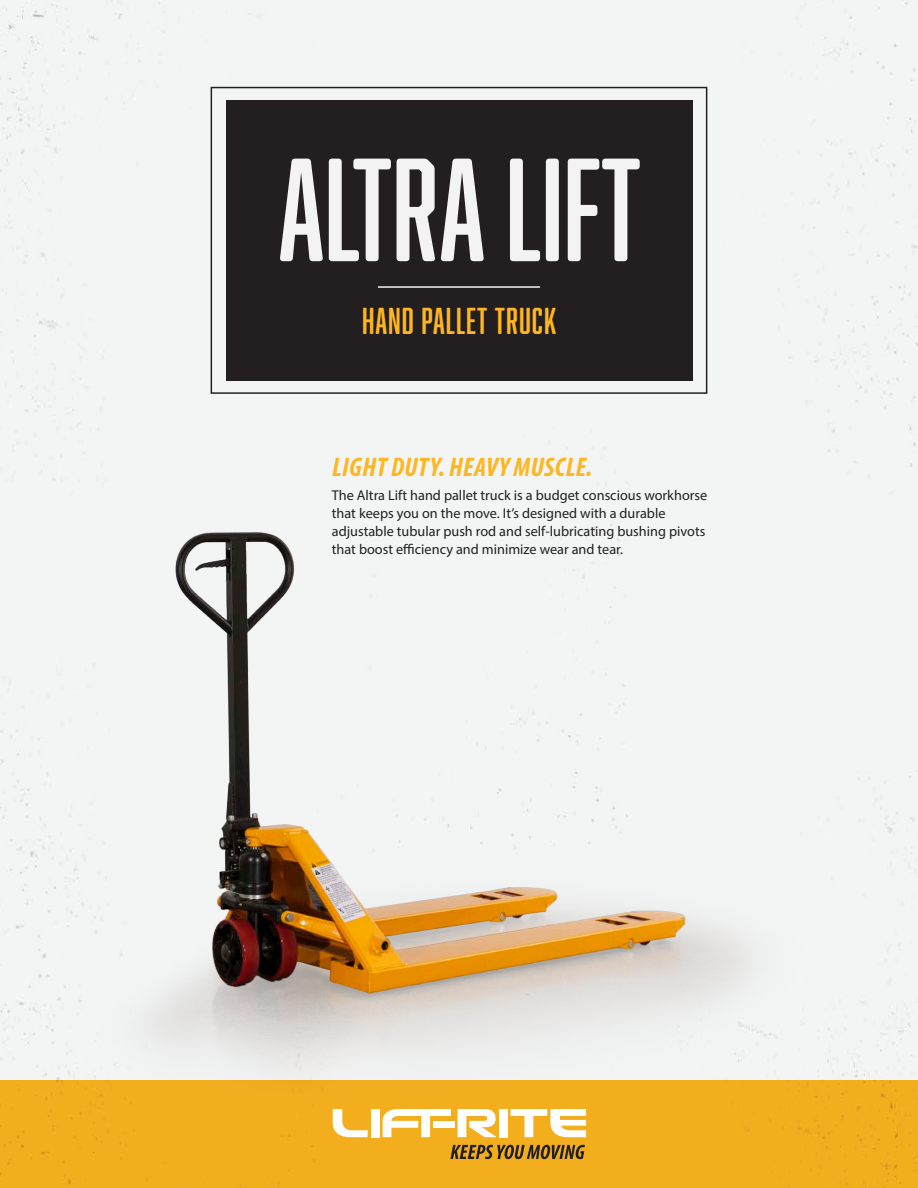
<style>
.page{position:relative;width:918px;height:1188px;background:#fff}
.page>*{position:absolute;margin:0;border:0;box-sizing:border-box;transform-origin:0 0}
.t1{font:135px "Abolition Soft";color:#f3f3f3}
.t2{font:34.5px "Abolition Soft";letter-spacing:.03em;color:#ffb620}
.t3{font:italic 700 condensed 27px "Myriad Pro";letter-spacing:.02em;color:#ffb620}
.t4{font:14.25px/18px "Myriad Pro";color:#231f20}
</style>
<div class="page">
<div style="left:0;top:0;width:918px;height:1080px;background:#f3f5f5"></div>
<img style="left:0;top:443px;width:807px;height:637px">
<div style="left:0;top:1080px;width:918px;height:108px;background:#f3ae1e"></div>
<div style="left:226px;top:100px;width:466px;height:280px;background:#231f20"></div>
<div style="left:211px;top:87px;width:496px;height:307px;border:2px solid #231f20"></div>
<hr style="left:378px;top:286px;width:162px;height:2px;background:#f3f3f3">
<div style="left:371px;top:1109px;width:9px;height:28px;background:#fff"></div>
<div style="left:499px;top:1109px;width:8px;height:28px;background:#fff"></div>
<div style="left:433px;top:1121px;width:22px;height:7px;background:#fff"></div>
<svg style="left:332px;top:1109px;width:36px;height:28px"></svg>
<svg style="left:383px;top:1109px;width:68px;height:28px"></svg>
<svg style="left:511px;top:1109px;width:75px;height:28px"></svg>
<svg style="left:458px;top:1109px;width:39px;height:28px"></svg>
<svg style="left:450px;top:1145px;width:135px;height:14px"></svg>
<p class="t1" style="left:278px;top:132px;width:364px">ALTRA LIFT</p>
<p class="t2" style="left:362px;top:301px;width:196px">HAND PALLET TRUCK</p>
<p class="t3" style="left:332px;top:450px;width:262px">LIGHT DUTY. HEAVY MUSCLE.</p>
<p class="t4" style="left:332px;top:486px;width:377px">The Altra Lift hand pallet truck is a budget conscious workhorse that keeps you on the move. It’s designed with a durable adjustable tubular push rod and self-lubricating bushing pivots that boost efficiency and minimize wear and tear.</p>
</div>
